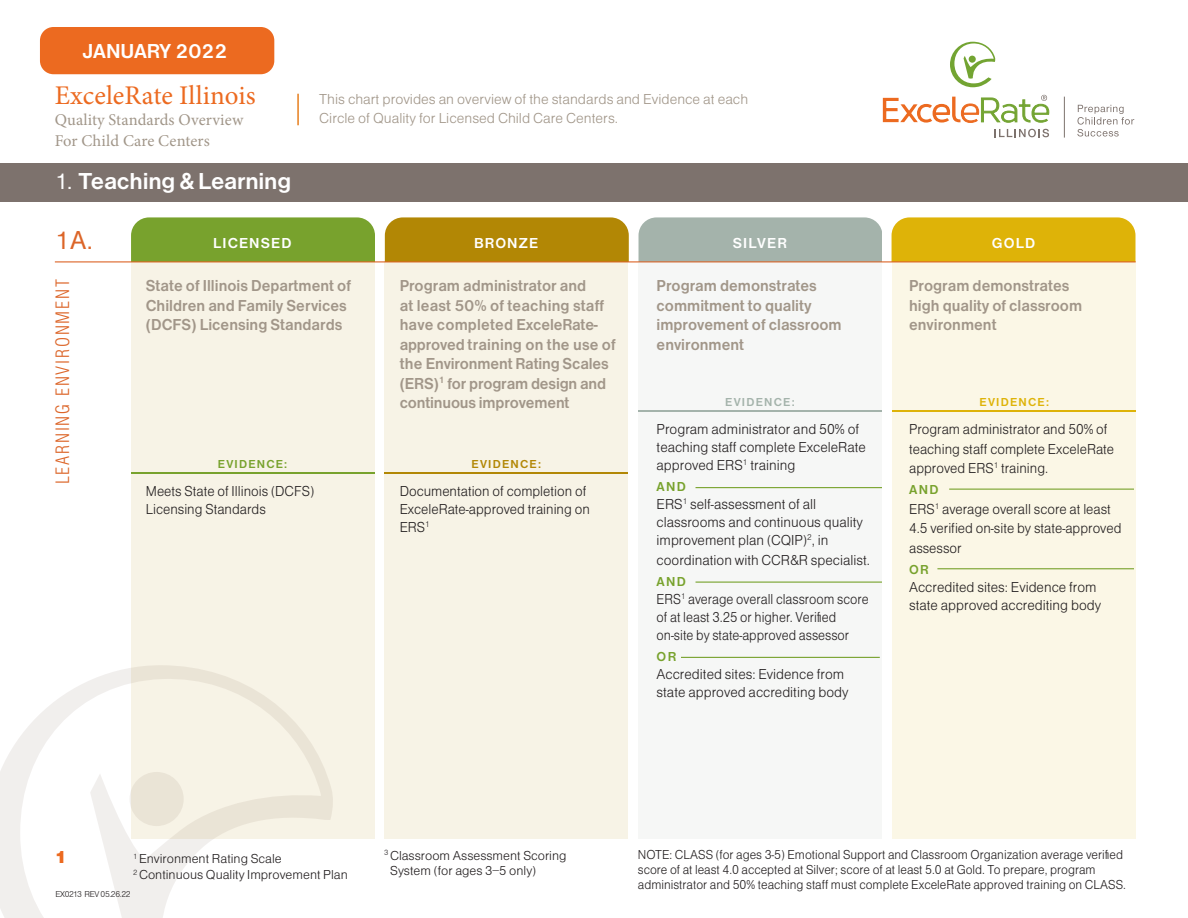
<style>
.page{position:relative;width:1188px;height:918px;background:#fff}
.page>*{position:absolute;margin:0;border:0;box-sizing:border-box;transform-origin:0 0}
.t1{font:27px "Minion Pro";letter-spacing:.005em;color:#ec6a20}
.t2{font:27px "Helvetica Rmn";color:#dc6528}
.t3{font:24px "Helvetica Mdm";letter-spacing:-.01em;color:#fff}
.t4{font:21px "Helvetica Mdm";color:#fff}
.t5{font:300 condensed 18px "Helvetica";letter-spacing:.1em;color:#dc6528}
.t6{font:18px "Helvetica Bld";color:#ec6a20}
.t7{font:16.5px/19.5px "Helvetica Mdm";color:#a19689;scale:.95 1}
.t8{font:16.5px/21px "Minion Pro";letter-spacing:.005em;color:#a19689}
.t9{font:15px/18px "Helvetica Lgt";color:#231f20}
.t10{font:15px/19.5px "Helvetica Lgt";color:#231f20;scale:.95 1}
.t11{font:15px/19.5px "Helvetica Lgt";color:#a19689}
.t12{font:15px/18px "Helvetica Lgt";color:#231f20;scale:.91 1}
.t13{font:15px "Helvetica Mdm";letter-spacing:.075em;color:#fff}
.t14{font:13.5px/15px "Helvetica Lgt";color:#231f20;scale:.95 1}
.t15{font:13.5px "Helvetica Lgt";color:#231f20}
.t16{font:13.5px "Helvetica Mdm";letter-spacing:.1em;color:#78a22d}
.t17{font:12px "Helvetica Mdm";letter-spacing:.1em;color:#b28705}
.t18{font:12px "Helvetica Mdm";letter-spacing:.1em;color:#a4b3ab}
.t19{font:12px "Helvetica Mdm";letter-spacing:.1em;color:#deb308}
.t20{font:12px "Helvetica Mdm";letter-spacing:.1em;color:#78a22d}
.t21{font:8.85px "Helvetica Lgt";letter-spacing:-.04em;color:#231f20}
.s1{font-family:"Helvetica Rmn"}
</style>
<div class="page">
<div style="left:40px;top:27px;width:234px;height:47px;background:#ec6a20;border-radius:14px"></div>
<svg style="left:0;top:668px;width:213px;height:250px"></svg>
<svg style="left:1077px;top:105px;width:57px;height:32px"></svg>
<svg style="left:995px;top:129px;width:54px;height:8px"></svg>
<hr style="left:1064px;top:97px;width:1px;height:41px;background:#7d726d">
<svg style="left:950px;top:42px;width:45px;height:45px"></svg>
<svg style="left:883px;top:95px;width:166px;height:28px"></svg>
<div style="left:131px;top:217px;width:243px;height:44px;background:#78a22d"></div>
<div style="left:892px;top:217px;width:243px;height:44px;background:#deb308"></div>
<div style="left:385px;top:217px;width:243px;height:44px;background:#b28705"></div>
<div style="left:639px;top:217px;width:243px;height:44px;background:#a4b3ab"></div>
<hr style="left:297px;top:94px;width:2px;height:31px;background:#e77f1e">
<div style="left:892px;top:261px;width:244px;height:577px;background:#fbf7e6"></div>
<hr style="left:55px;top:261px;width:1081px;height:1px;background:#dc6528">
<div style="left:384px;top:262px;width:244px;height:577px;background:#f7f3e6"></div>
<div style="left:638px;top:262px;width:244px;height:576px;background:#f6f7f6"></div>
<hr style="left:696px;top:487px;width:186px;height:1px;background:#78a22d">
<hr style="left:384px;top:472px;width:244px;height:1px;background:#b28705">
<div style="left:131px;top:262px;width:244px;height:577px;background:linear-gradient(to bottom,#f8f4e7,#f4f0e3)"></div>
<hr style="left:638px;top:411px;width:244px;height:1px;background:#a4b3ab">
<hr style="left:892px;top:411px;width:244px;height:1px;background:#deb308">
<div style="left:0;top:163px;width:1188px;height:39px;background:#7d726d"></div>
<hr style="left:696px;top:582px;width:186px;height:1px;background:#78a22d">
<hr style="left:949px;top:489px;width:185px;height:1px;background:#78a22d">
<hr style="left:131px;top:472px;width:244px;height:1px;background:#78a22d">
<hr style="left:681px;top:657px;width:199px;height:1px;background:#78a22d">
<hr style="left:937px;top:568px;width:197px;height:1px;background:#78a22d">
<p class="t4" style="left:83px;top:37px;width:146px">JANUARY 2022</p>
<h1 class="t1" style="left:55px;top:77px;width:202px">ExceleRate Illinois</h1>
<p class="t8" style="left:55px;top:109px;width:190px">Quality Standards Overview<br>For Child Care Centers</p>
<p class="t3" style="left:55px;top:165px;width:238px"><span class="s1">1.</span> Teaching &amp; Learning</p>
<p class="t11" style="left:319px;top:90px;width:430px">This chart provides an overview of the standards and Evidence at each<br>Circle of Quality for Licensed Child Care Centers.</p>
<p class="t2" style="left:55px;top:222px;width:41px">1A.</p>
<p class="t13" style="left:213px;top:233px;width:80px">LICENSED</p>
<p class="t13" style="left:474px;top:233px;width:66px">BRONZE</p>
<p class="t13" style="left:733px;top:233px;width:56px">SILVER</p>
<p class="t13" style="left:992px;top:233px;width:45px">GOLD</p>
<p class="t5" style="left:51px;top:484px;width:207px;rotate:-90deg">LEARNING ENVIRONMENT</p>
<p class="t7" style="left:909px;top:277px;width:184px">Program demonstrates high quality of classroom environment</p>
<p class="t7" style="left:146px;top:277px;width:217px">State of Illinois Department of<br>Children and Family Services (DCFS) Licensing Standards</p>
<p class="t7" style="left:400px;top:277px;width:229px">Program administrator and<br>at least 50% of teaching staff have completed ExceleRate&shy;approved training on the use of the Environment Rating Scales (ERS)<sup>1</sup> for program design and continuous improvement</p>
<p class="t7" style="left:657px;top:277px;width:196px">Program demonstrates commitment to quality improvement of classroom environment</p>
<p class="t9" style="left:657px;top:421px;width:211px">Program administrator and 50% of teaching staff complete ExceleRate approved ERS<sup>1</sup> training</p>
<p class="t16" style="left:657px;top:478px;width:31px">AND</p>
<p class="t9" style="left:657px;top:496px;width:208px">ERS<sup>1</sup> self-assessment of all classrooms and continuous quality improvement plan (CQIP)<sup>2</sup>, in</p>
<p class="t9" style="left:657px;top:552px;width:215px">coordination with CCR&amp;R specialist.</p>
<p class="t16" style="left:657px;top:572px;width:31px">AND</p>
<p class="t12" style="left:657px;top:591px;width:235px">ERS<sup>1</sup> average overall classroom score of at least 3.25 or higher. Verified on-site by state-approved assessor</p>
<p class="t16" style="left:657px;top:647px;width:21px">OR</p>
<p class="t9" style="left:657px;top:666px;width:194px">Accredited sites: Evidence from state approved accrediting body</p>
<p class="t18" style="left:725px;top:394px;width:71px">EVIDENCE:</p>
<p class="t19" style="left:980px;top:394px;width:71px">EVIDENCE:</p>
<p class="t10" style="left:909px;top:421px;width:217px">Program administrator and 50% of teaching staff complete ExceleRate approved ERS<sup>1</sup> training.</p>
<p class="t16" style="left:909px;top:481px;width:31px">AND</p>
<p class="t10" style="left:909px;top:500px;width:225px">ERS<sup>1</sup> average overall score at least<br>4.5 verified on-site by state-approved assessor</p>
<p class="t16" style="left:909px;top:560px;width:21px">OR</p>
<p class="t9" style="left:909px;top:579px;width:194px">Accredited sites: Evidence from state approved accrediting body</p>
<p class="t20" style="left:218px;top:456px;width:71px">EVIDENCE:</p>
<p class="t17" style="left:472px;top:456px;width:71px">EVIDENCE:</p>
<p class="t10" style="left:146px;top:483px;width:179px;line-height:18px">Meets State of Illinois (DCFS)<br>Licensing Standards</p>
<p class="t10" style="left:400px;top:483px;width:202px;line-height:18px">Documentation of completion of<br>ExceleRate-approved training on<br>ERS<sup>1</sup></p>
<p class="t6" style="left:54px;top:845px;width:14px">1</p>
<p class="t15" style="left:133px;top:850px;width:150px"><sup>1</sup> Environment Rating Scale</p>
<p class="t15" style="left:133px;top:865px;width:216px"><sup>2</sup> Continuous Quality Improvement Plan</p>
<p class="t21" style="left:56px;top:888px;width:77px">EX0213 REV 05.26.22</p>
<p class="t15" style="left:384px;top:846px;width:184px"><sup>3</sup> Classroom Assessment Scoring</p>
<p class="t15" style="left:390px;top:862px;width:148px">System (for ages 3–5 only)</p>
<p class="t14" style="left:638px;top:848px;width:515px">NOTE: CLASS (for ages 3-5) Emotional Support and Classroom Organization average verified score of at least 4.0 accepted at Silver; score of at least 5.0 at Gold. To prepare, program administrator and 50% teaching staff must complete ExceleRate approved training on CLASS.</p>
</div>
